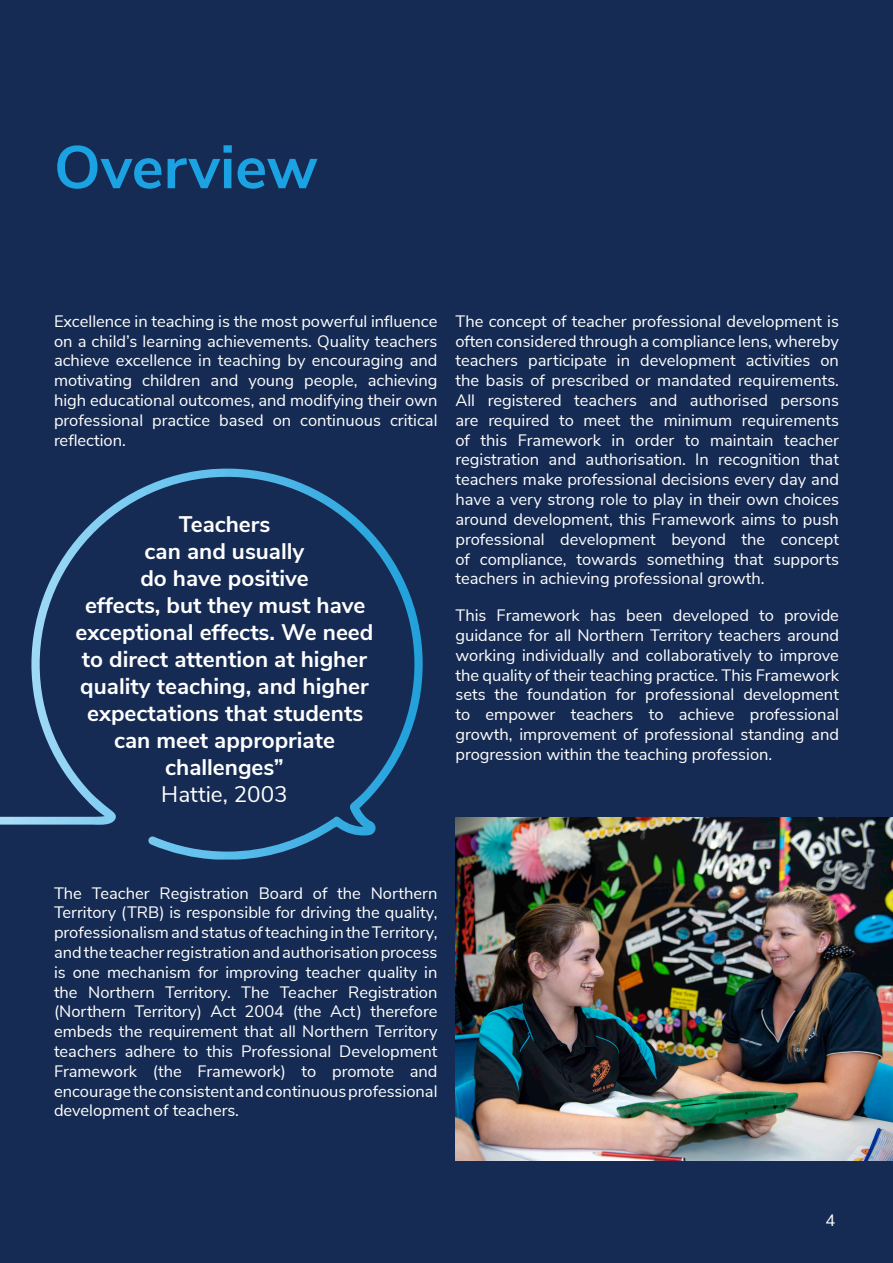
<style>
.page{position:relative;width:893px;height:1263px;background:#162b53}
.page>*{position:absolute;margin:0;border:0;box-sizing:border-box;transform-origin:0 0}
.Heading{font:700 60px "Nunito Sans";color:#1aa2e3}
.White_Body{font:700 22.5px/27px "Nunito Sans";color:#fff;text-align:center}
.White_Body-2{font:16.5px/19.8px "Nunito Sans";color:#fff;text-align:justify}
.s1{font-weight:400}
</style>
<div class="page">
<img style="left:455px;top:818px;width:438px;height:343px">
<svg style="left:0;top:469px;width:423px;height:390px"></svg>
<p class="Heading" style="left:54px;top:123px;width:265px">Overview</p>
<p class="White_Body-2" style="left:54px;top:310px;width:385px">Excellence in teaching is the most powerful influence on a child’s learning achievements. Quality teachers achieve excellence in teaching by encouraging and motivating children and young people, achieving high educational outcomes, and modifying their own professional practice based on continuous critical reflection.</p>
<p class="White_Body" style="left:76px;top:510px;width:299px">Teachers<br>can and usually<br>do have positive<br>effects, but they must have exceptional effects. We need to direct attention at higher quality teaching, and higher expectations that students can meet appropriate challenges”<br><span class="s1">Hattie, 2003</span></p>
<p class="White_Body-2" style="left:455px;top:310px;width:385px">The concept of teacher professional development is often considered through a compliance lens, whereby teachers participate in development activities on the basis of prescribed or mandated requirements.<br>All registered teachers and authorised persons are required to meet the minimum requirements of this Framework in order to maintain teacher registration and authorisation. In recognition that teachers make professional decisions every day and have a very strong role to play in their own choices around development, this Framework aims to push professional development beyond the concept of compliance, towards something that supports teachers in achieving professional growth.</p>
<p class="White_Body-2" style="left:455px;top:604px;width:385px">This Framework has been developed to provide guidance for all Northern Territory teachers around working individually and collaboratively to improve the quality of their teaching practice. This Framework sets the foundation for professional development to empower teachers to achieve professional growth, improvement of professional standing and progression within the teaching profession.</p>
<p class="White_Body-2" style="left:54px;top:882px;width:385px">The Teacher Registration Board of the Northern Territory (TRB) is responsible for driving the quality, professionalism and status of teaching in the Territory, and the teacher registration and authorisation process is one mechanism for improving teacher quality in the Northern Territory. The Teacher Registration (Northern Territory) Act 2004 (the Act) therefore embeds the requirement that all Northern Territory teachers adhere to this Professional Development Framework (the Framework) to promote and encourage the consistent and continuous professional development of teachers.</p>
<p class="White_Body-2" style="left:826px;top:1209px;width:11px">4</p>
</div>
